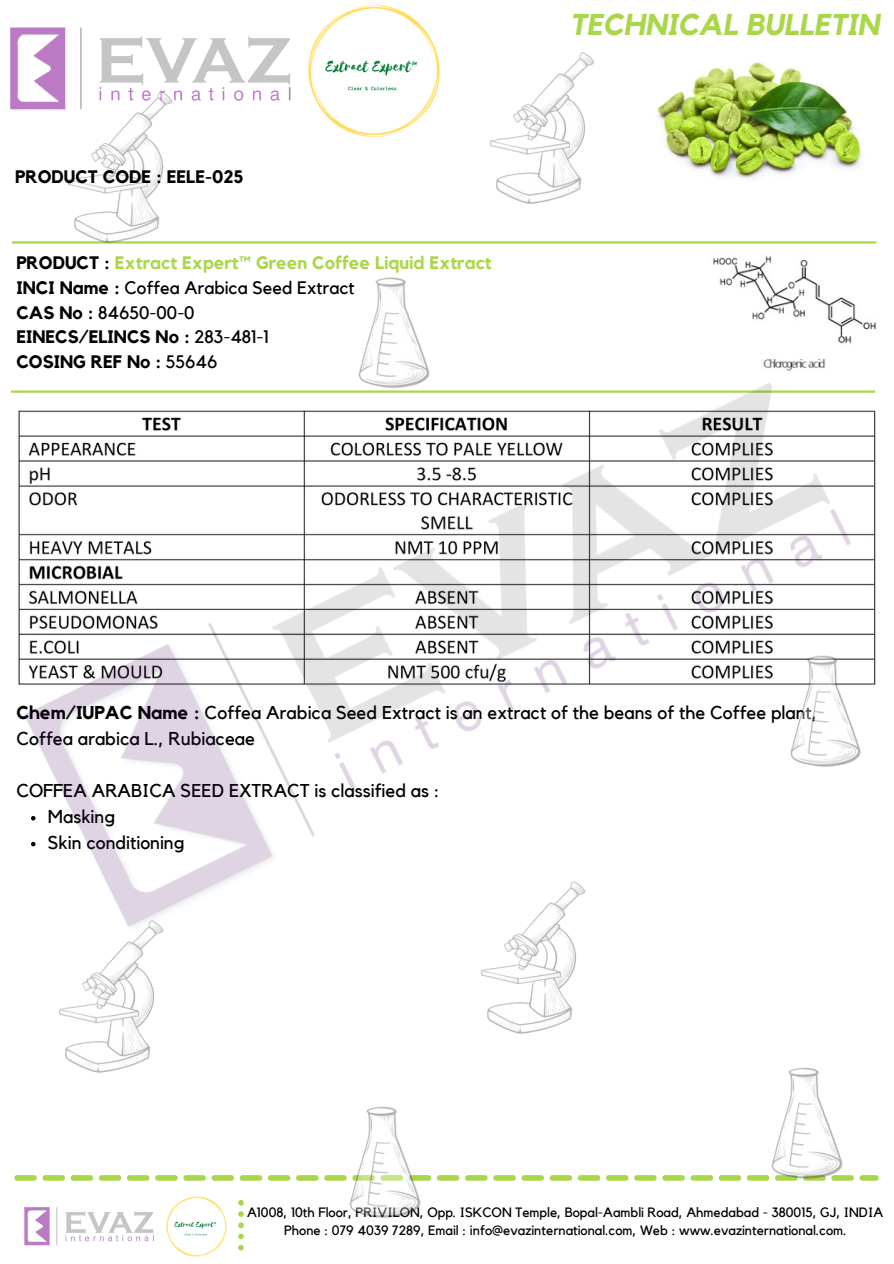
<style>
.page{position:relative;width:894px;height:1264px;background:#fff}
.page>*{position:absolute;margin:0;border:0;box-sizing:border-box;transform-origin:0 0}
.t1{font:italic 700 30px "Kollektif";color:#aad74a}
.t2{font:18.45px/26px "Kollektif";color:#000}
.t3{font:700 18px "Kollektif";color:#000}
.t4{font:18px "Kollektif";color:#000}
.t5{font:700 18px "Kollektif";color:#aad74a}
.t6{font:13.5px "Kollektif";color:#000}
.s1{color:#000}
.s2{font-weight:700}
.s3{font-weight:400}
</style>
<div class="page">
<img style="left:10px;top:27px;width:281px;height:84px">
<img style="left:24px;top:1207px;width:130px;height:38px">
<svg style="left:238px;top:1200px;width:6px;height:50px"></svg>
<img style="left:308px;top:5px;width:132px;height:132px">
<svg style="left:14px;top:1175px;width:864px;height:5px"></svg>
<img style="left:166px;top:1196px;width:61px;height:61px">
<hr style="left:12px;top:241px;width:864px;height:2px;background:#aad74a">
<img style="left:657px;top:62px;width:205px;height:117px">
<img style="left:713px;top:256px;width:95px;height:14px">
<img style="left:10px;top:270px;width:867px;height:635px">
<img style="left:490px;top:52px;width:105px;height:152px">
<img style="left:336px;top:270px;width:111px;height:136px">
<img style="left:43px;top:62px;width:145px;height:211px">
<img style="left:767px;top:627px;width:110px;height:157px">
<img style="left:748px;top:1067px;width:112px;height:114px">
<img style="left:456px;top:852px;width:145px;height:182px">
<img style="left:327px;top:1106px;width:111px;height:112px">
<img style="left:34px;top:891px;width:145px;height:182px">
<p class="t3" style="left:15px;top:168px;width:230px">PRODUCT CODE : EELE-025</p>
<p class="t5" style="left:16px;top:254px;width:477px"><span class="s1">PRODUCT :</span> Extract Expert™ Green Coffee Liquid Extract</p>
<p class="t4" style="left:16px;top:279px;width:340px"><span class="s2">INCI Name :</span> Coffea Arabica Seed Extract</p>
<p class="t4" style="left:16px;top:304px;width:180px"><span class="s2">CAS No :</span> 84650-00-0</p>
<p class="t3" style="left:16px;top:329px;width:254px">EINECS/ELINCS No : <span class="s3">283-481-1</span></p>
<p class="t3" style="left:16px;top:353px;width:202px">COSING REF No : <span class="s3">55646</span></p>
<p class="t1" style="left:569px;top:11px;width:311px">TECHNICAL BULLETIN</p>
<p class="t2" style="left:16px;top:700px;width:802px"><span class="s2">Chem/IUPAC Name :</span> Coffea Arabica Seed Extract is an extract of the beans of the Coffee plant,<br>Coffea arabica L., Rubiaceae</p>
<p class="t2" style="left:16px;top:778px;width:424px">COFFEA ARABICA SEED EXTRACT is classified as :</p>
<p class="t2" style="left:48px;top:804px;width:69px">Masking</p>
<p class="t2" style="left:48px;top:830px;width:138px">Skin conditioning</p>
<p class="t6" style="left:247px;top:1205px;width:637px">A1008, 10th Floor, PRIVILON, Opp. ISKCON Temple, Bopal-Aambli Road, Ahmedabad - 380015, GJ, INDIA</p>
<p class="t6" style="left:284px;top:1223px;width:563px">Phone : 079 4039 7289, Email : info@evazinternational.com, Web : www.evazinternational.com.</p>
</div>
